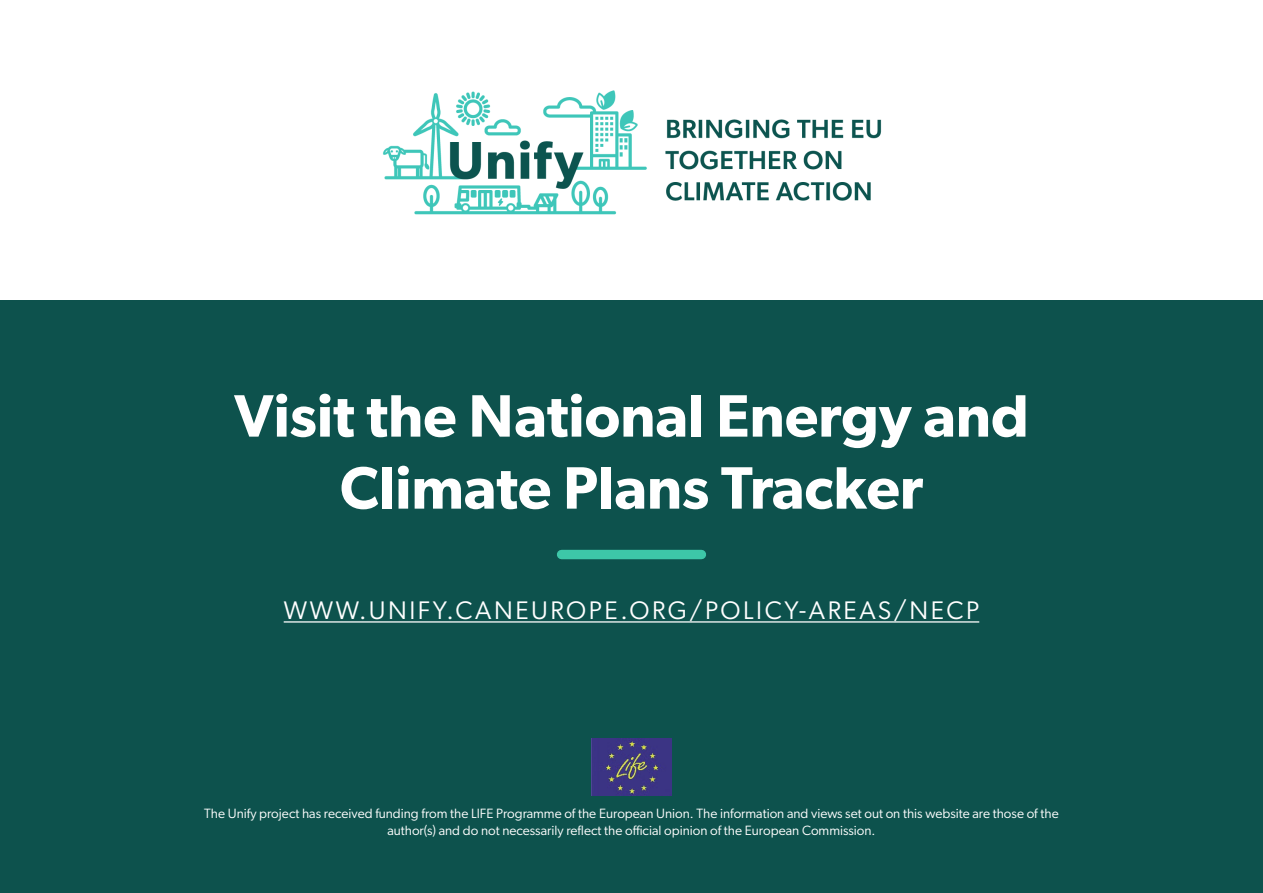
<style>
.page{position:relative;width:1263px;height:893px;background:#0d524d}
.page>*{position:absolute;margin:0;border:0;box-sizing:border-box;transform-origin:0 0}
.t1{font:600 60px/72px "Gibson";color:#fff;text-align:center}
.t2{font:25.5px "Gibson";letter-spacing:.1em;color:#fff}
.t3{font:13.5px/16.2px "Gibson";color:#fff;text-align:center}
</style>
<div class="page">
<hr style="left:284px;top:621px;width:695px;height:2px;background:#fff">
<div style="left:0;top:0;width:1263px;height:300px;background:#fff"></div>
<img style="left:383px;top:90px;width:499px;height:125px">
<div style="left:561px;top:550px;width:140px;height:9px;background:#3dc7a8"></div>
<img style="left:592px;top:739px;width:79px;height:56px">
<h1 class="t1" style="left:234px;top:379px;width:796px">Visit the National Energy and<br>Climate Plans Tracker</h1>
<h2 class="t2" style="left:284px;top:595px;width:697px">WWW.UNIFY.CANEUROPE.ORG/POLICY-AREAS/NECP</h2>
<p class="t3" style="left:204px;top:805px;width:856px">The Unify project has received funding from the LIFE Programme of the European Union. The information and views set out on this website are those of the author(s) and do not necessarily reflect the official opinion of the European Commission.</p>
</div>
